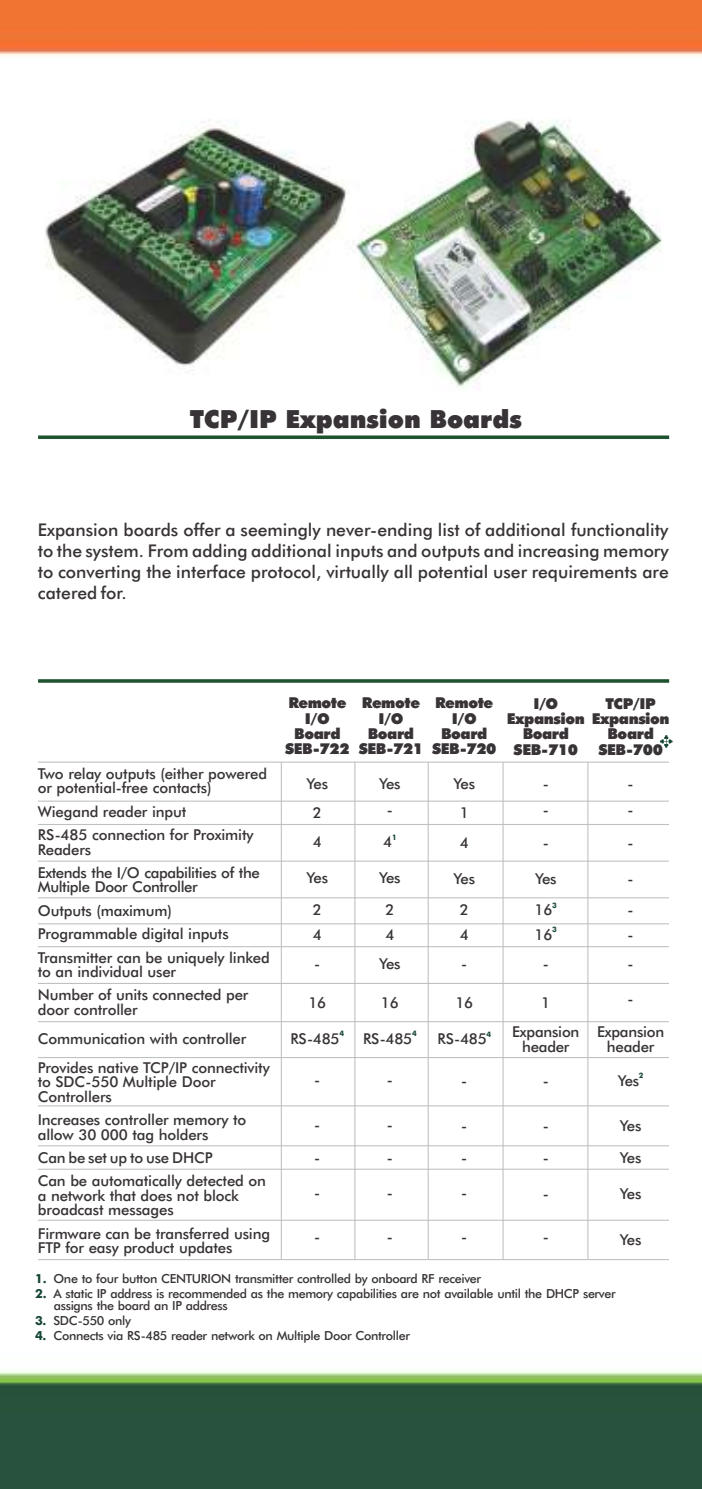
<style>
.page{position:relative;width:702px;height:1489px;background:#fff}
.page>*{position:absolute;margin:0;border:0;box-sizing:border-box;transform-origin:0 0}
.t1{font:900 25px "Futura BT";color:#383336}
.t2{font:500 17.5px/21px "Futura BT";color:#383336;text-align:justify}
.t3{font:500 15px/23.2px "Futura BT";letter-spacing:-.01em;color:#383336}
.t4{font:900 15px/15.2px "Futura BT";letter-spacing:-.03em;color:#383336;text-align:center}
.t5{font:500 12.5px/12px "Futura BT";letter-spacing:-.025em;color:#383336}
.t6{font:700 7.5px "Futura BT";color:#174733}
.s1{font-weight:700;color:#174733}
</style>
<div class="page">
<img style="left:0;top:0;width:702px;height:1488px">
<hr style="left:38px;top:679px;width:631px;height:3px;background:#1f522e">
<svg style="left:38px;top:435px;width:631px;height:4px;background:#396646"></svg>
<hr style="left:38px;top:761px;width:631px;height:1px;background:#bdbfc2">
<hr style="left:38px;top:800px;width:631px;height:1px;background:#bdbfc2">
<hr style="left:38px;top:824px;width:631px;height:1px;background:#bdbfc2">
<hr style="left:38px;top:860px;width:631px;height:1px;background:#bdbfc2">
<hr style="left:38px;top:897px;width:631px;height:1px;background:#bdbfc2">
<hr style="left:38px;top:946px;width:631px;height:1px;background:#bdbfc2">
<hr style="left:38px;top:923px;width:631px;height:1px;background:#bdbfc2">
<hr style="left:38px;top:1105px;width:631px;height:1px;background:#bdbfc2">
<hr style="left:38px;top:1145px;width:631px;height:1px;background:#bdbfc2">
<hr style="left:38px;top:1168px;width:631px;height:1px;background:#bdbfc2">
<hr style="left:38px;top:1219px;width:631px;height:1px;background:#bdbfc2">
<hr style="left:38px;top:1258px;width:631px;height:1px;background:#bdbfc2">
<hr style="left:38px;top:982px;width:631px;height:1px;background:#bdbfc2">
<hr style="left:38px;top:1056px;width:631px;height:2px;background:#bdbfc2">
<hr style="left:38px;top:1021px;width:631px;height:1px;background:#bdbfc2">
<hr style="left:281px;top:761px;width:1px;height:498px;background:#bdbfc2">
<hr style="left:427px;top:761px;width:1px;height:498px;background:#bdbfc2">
<hr style="left:502px;top:761px;width:1px;height:498px;background:#bdbfc2">
<hr style="left:587px;top:761px;width:1px;height:498px;background:#bdbfc2">
<hr style="left:354px;top:761px;width:1px;height:498px;background:#bdbfc2">
<svg style="left:660px;top:735px;width:12px;height:12px"></svg>
<h1 class="t1" style="left:190px;top:409px;width:333px">TCP/IP Expansion Boards</h1>
<p class="t2" style="left:38px;top:521px;width:632px">Expansion boards offer a seemingly never-ending list of additional functionality to the system. From adding additional inputs and outputs and increasing memory to converting the interface protocol, virtually all potential user requirements are catered for.</p>
<p class="t3" style="left:38px;top:768px;width:231px;line-height:14.5px">Two relay outputs (either powered or potential-free contacts)</p>
<p class="t3" style="left:38px;top:801px;width:217px">Wiegand reader input<br>RS-485 connection for Proximity</p>
<p class="t3" style="left:38px;top:839px;width:223px">Readers<br>Extends the I/O capabilities of the</p>
<p class="t3" style="left:38px;top:876px;width:233px">Multiple Door Controller<br>Outputs (maximum)<br>Programmable digital inputs<br>Transmitter can be uniquely linked</p>
<p class="t3" style="left:38px;top:961px;width:212px">to an individual user<br>Number of units connected per</p>
<p class="t3" style="left:38px;top:996px;width:233px;line-height:29.2px">door controller<br>Communication with controller<br>Provides native TCP/IP connectivity</p>
<p class="t3" style="left:38px;top:1076px;width:179px;line-height:14.5px">to SDC-550 Multiple Door<br>Controllers</p>
<p class="t3" style="left:38px;top:1113px;width:210px;line-height:14.5px">Increases controller memory to allow 30 000 tag holders</p>
<p class="t3" style="left:38px;top:1147px;width:230px">Can be set up to use DHCP<br>Can be automatically detected on</p>
<p class="t3" style="left:38px;top:1189px;width:203px;line-height:14.5px">a network that does not block broadcast messages</p>
<p class="t3" style="left:38px;top:1227px;width:234px;line-height:14.5px">Firmware can be transferred using<br>FTP for easy product updates</p>
<p class="t4" style="left:285px;top:696px;width:66px">Remote<br>I/O<br>Board<br>SEB-722</p>
<p class="t3" style="left:306px;top:770px;width:23px;line-height:29.2px;text-align:center">Yes<br>2<br>4</p>
<p class="t3" style="left:306px;top:863px;width:23px;line-height:31.5px;text-align:center">Yes<br>2</p>
<p class="t3" style="left:313px;top:920px;width:11px;line-height:29.5px">4 -</p>
<p class="t4" style="left:359px;top:696px;width:66px">Remote<br>I/O<br>Board<br>SEB-721</p>
<p class="t3" style="left:379px;top:772px;width:23px;line-height:25.8px;text-align:center">Yes -</p>
<p class="t3" style="left:383px;top:831px;width:11px">4</p>
<p class="t6" style="left:392px;top:834px;width:6px">1</p>
<p class="t3" style="left:379px;top:863px;width:23px;line-height:31.5px;text-align:center">Yes<br>2</p>
<p class="t3" style="left:379px;top:920px;width:23px;line-height:29.5px;text-align:center">4<br>Yes</p>
<p class="t3" style="left:308px;top:992px;width:19px">16</p>
<p class="t3" style="left:290px;top:1028px;width:51px">RS-485</p>
<p class="t6" style="left:339px;top:1030px;width:6px">4</p>
<p class="t3" style="left:381px;top:992px;width:19px">16</p>
<p class="t3" style="left:363px;top:1028px;width:51px">RS-485</p>
<p class="t6" style="left:412px;top:1030px;width:6px">4</p>
<p class="t4" style="left:432px;top:696px;width:66px">Remote<br>I/O<br>Board<br>SEB-720</p>
<p class="t3" style="left:453px;top:770px;width:23px;line-height:29.2px;text-align:center">Yes<br>1<br>4</p>
<p class="t3" style="left:453px;top:863px;width:23px;line-height:31.5px;text-align:center">Yes<br>2</p>
<p class="t3" style="left:460px;top:921px;width:11px;line-height:29.5px">4 -</p>
<p class="t3" style="left:455px;top:992px;width:19px">16</p>
<p class="t3" style="left:437px;top:1028px;width:51px">RS-485</p>
<p class="t6" style="left:486px;top:1030px;width:6px">4</p>
<p class="t3" style="left:314px;top:1069px;width:8px">-</p>
<p class="t3" style="left:387px;top:1069px;width:8px">-</p>
<p class="t3" style="left:461px;top:1069px;width:8px">-</p>
<p class="t3" style="left:314px;top:1110px;width:8px;line-height:32px">- -</p>
<p class="t3" style="left:314px;top:1182px;width:8px">-</p>
<p class="t3" style="left:314px;top:1226px;width:8px">-</p>
<p class="t3" style="left:387px;top:1110px;width:8px;line-height:32px">- -</p>
<p class="t3" style="left:387px;top:1182px;width:8px">-</p>
<p class="t3" style="left:387px;top:1226px;width:8px">-</p>
<p class="t3" style="left:461px;top:1110px;width:8px;line-height:32px">- -</p>
<p class="t3" style="left:461px;top:1182px;width:8px">-</p>
<p class="t3" style="left:461px;top:1226px;width:8px">-</p>
<p class="t4" style="left:507px;top:697px;width:79px">I/O<br>Expansion<br>Board<br>SEB-710</p>
<p class="t4" style="left:591px;top:697px;width:79px">TCP/IP<br>Expansion<br>Board<br>SEB-700</p>
<p class="t3" style="left:542px;top:772px;width:8px;line-height:25.8px">- -</p>
<p class="t3" style="left:542px;top:832px;width:8px">-</p>
<p class="t3" style="left:534px;top:864px;width:23px;line-height:31.5px">Yes<br>16</p>
<p class="t6" style="left:552px;top:901px;width:6px">3</p>
<p class="t3" style="left:534px;top:924px;width:19px">16</p>
<p class="t6" style="left:552px;top:926px;width:6px">3</p>
<p class="t3" style="left:542px;top:953px;width:8px">-</p>
<p class="t3" style="left:627px;top:772px;width:8px;line-height:25.8px">- -</p>
<p class="t3" style="left:627px;top:832px;width:8px">-</p>
<p class="t3" style="left:627px;top:864px;width:8px;line-height:31.5px">- -</p>
<p class="t3" style="left:627px;top:921px;width:8px;line-height:29.5px">- -</p>
<p class="t3" style="left:512px;top:989px;width:69px;line-height:28.5px;text-align:center">1<br>Expansion</p>
<p class="t3" style="left:522px;top:1036px;width:49px">header</p>
<p class="t3" style="left:542px;top:1070px;width:8px">-</p>
<p class="t3" style="left:542px;top:1110px;width:8px;line-height:32px">- -</p>
<p class="t3" style="left:542px;top:1182px;width:8px">-</p>
<p class="t3" style="left:542px;top:1226px;width:8px">-</p>
<p class="t3" style="left:597px;top:984px;width:69px;line-height:32.2px;text-align:center">-<br>Expansion</p>
<p class="t3" style="left:607px;top:1036px;width:49px">header</p>
<p class="t3" style="left:617px;top:1070px;width:23px">Yes</p>
<p class="t6" style="left:639px;top:1072px;width:6px">2</p>
<p class="t3" style="left:620px;top:1110px;width:23px;line-height:32px">Yes<br>Yes</p>
<p class="t3" style="left:620px;top:1182px;width:23px">Yes</p>
<p class="t3" style="left:620px;top:1229px;width:23px">Yes</p>
<p class="t5" style="left:35px;top:1273px;width:447px"><span class="s1">1.</span> One to four button CENTURION transmitter controlled by onboard RF receiver</p>
<p class="t5" style="left:54px;top:1288px;width:563px;text-indent:-19px"><span class="s1">2.</span> A static IP address is recommended as the memory capabilities are not available until the DHCP server assigns the board an IP address</p>
<p class="t5" style="left:35px;top:1315px;width:97px"><span class="s1">3.</span> SDC-550 only</p>
<p class="t5" style="left:35px;top:1330px;width:376px"><span class="s1">4.</span> Connects via RS-485 reader network on Multiple Door Controller</p>
</div>
